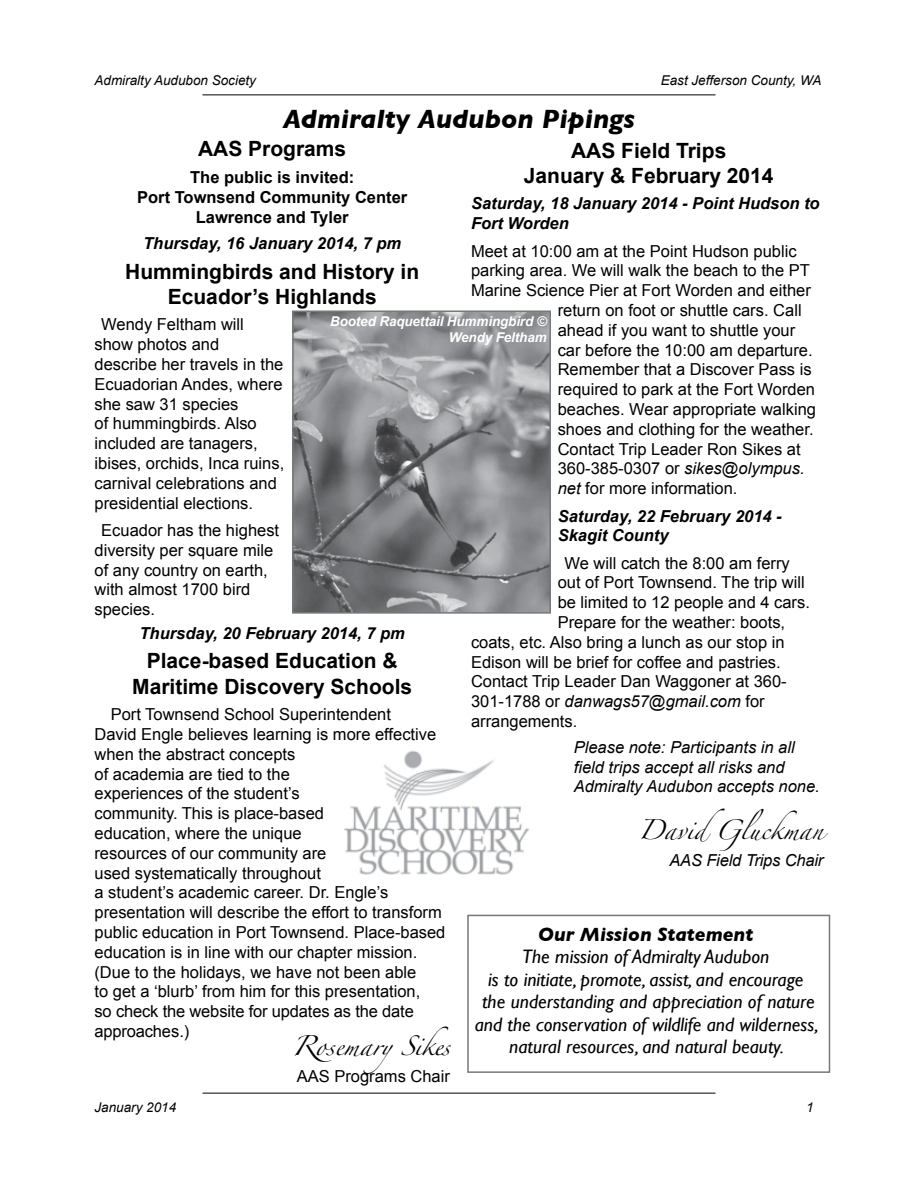
<style>
.page{position:relative;width:918px;height:1188px;background:#fff}
.page>*{position:absolute;margin:0;border:0;box-sizing:border-box;transform-origin:0 0}
.t1{font:italic 700 27px "Gill Sans";color:#000}
.t2{font:700 21px/25.2px "Arial";color:#000;text-align:center}
.t3{font:italic 19.5px/22.5px "Gill Sans";color:#000;text-align:center}
.t4{font:italic 700 19.5px "Gill Sans";color:#000}
.t5{font:18px "Zapfino";letter-spacing:-.01em;color:#000}
.t6{font:16.5px/19.8px "Arial";color:#000}
.t7{font:italic 700 16.5px/19.8px "Arial";color:#000}
.t8{font:italic 16.5px/19.5px "Arial";color:#000}
.t9{font:700 16.5px/19.8px "Arial";color:#000;text-align:center}
.t10{font:italic 13.5px "Arial";color:#000}
.t11{font:italic 700 13.5px/16.2px "Arial";letter-spacing:-.01em;color:#fff;text-align:right}
.s1{font-style:italic}
.s2{font-style:normal}
</style>
<div class="page">
<hr style="left:202px;top:94px;width:514px;height:1px;background:#000">
<hr style="left:202px;top:1093px;width:514px;height:1px;background:#000">
<img style="left:295px;top:313px;width:253px;height:298px">
<div style="left:292px;top:310px;width:259px;height:304px;border:2px solid #76787b"></div>
<img style="left:344px;top:750px;width:185px;height:125px">
<div style="left:467px;top:915px;width:363px;height:158px;border:2px solid #76787b"></div>
<p class="t10" style="left:94px;top:73px;width:163px">Admiralty Audubon Society</p>
<p class="t10" style="left:661px;top:73px;width:162px">East Jefferson County, WA</p>
<h1 class="t1" style="left:283px;top:103px;width:353px">Admiralty Audubon Pipings</h1>
<p class="t2" style="left:524px;top:138px;width:251px">AAS Field Trips<br>January &amp; February 2014</p>
<p class="t7" style="left:471px;top:194px;width:350px">Saturday, 18 January 2014 - Point Hudson to<br>Fort Worden</p>
<p class="t6" style="left:471px;top:241px;width:327px">Meet at 10:00 am at the Point Hudson public</p>
<p class="t6" style="left:471px;top:261px;width:341px">parking area. We will walk the beach to the PT</p>
<p class="t6" style="left:471px;top:281px;width:341px">Marine Science Pier at Fort Worden and either</p>
<p class="t6" style="left:558px;top:300px;width:245px">return on foot or shuttle cars. Call</p>
<p class="t6" style="left:558px;top:320px;width:239px">ahead if you want to shuttle your</p>
<p class="t6" style="left:558px;top:340px;width:256px">car before the 10:00 am departure.</p>
<p class="t6" style="left:558px;top:360px;width:255px">Remember that a Discover Pass is</p>
<p class="t6" style="left:558px;top:380px;width:259px">required to park at the Fort Worden</p>
<p class="t6" style="left:558px;top:399px;width:260px">beaches. Wear appropriate walking</p>
<p class="t6" style="left:558px;top:419px;width:257px">shoes and clothing for the weather.</p>
<p class="t6" style="left:558px;top:439px;width:245px">Contact Trip Leader Ron Sikes at</p>
<p class="t6" style="left:558px;top:459px;width:248px">360-385-0307 or <span class="s1">sikes@olympus.</span></p>
<p class="t6" style="left:558px;top:479px;width:181px"><span class="s1">net</span> for more information.</p>
<p class="t7" style="left:558px;top:506px;width:226px">Saturday, 22 February 2014 -<br>Skagit County</p>
<p class="t6" style="left:564px;top:553px;width:227px">We will catch the 8:00 am ferry</p>
<p class="t6" style="left:558px;top:573px;width:249px">out of Port Townsend. The trip will</p>
<p class="t6" style="left:558px;top:593px;width:254px">be limited to 12 people and 4 cars.</p>
<p class="t6" style="left:558px;top:612px;width:229px">Prepare for the weather: boots,</p>
<p class="t6" style="left:471px;top:632px;width:315px">coats, etc. Also bring a lunch as our stop in</p>
<p class="t6" style="left:471px;top:652px;width:311px">Edison will be brief for coffee and pastries.</p>
<p class="t6" style="left:471px;top:672px;width:317px">Contact Trip Leader Dan Waggoner at 360-</p>
<p class="t8" style="left:471px;top:692px;width:295px"><span class="s2">301-1788 or</span> danwags57@gmail.com <span class="s2">for</span></p>
<p class="t6" style="left:471px;top:711px;width:108px">arrangements.</p>
<p class="t8" style="left:574px;top:738px;width:248px">Please note: Participants in all field trips accept all risks and<br>Admiralty Audubon accepts none.</p>
<p class="t5" style="left:639px;top:823px;width:186px">DavidGluckman</p>
<p class="t8" style="left:669px;top:850px;width:156px">AAS Field Trips Chair</p>
<p class="t2" style="left:198px;top:137px;width:150px">AAS Programs</p>
<p class="t9" style="left:137px;top:167px;width:272px">The public is invited:<br>Port Townsend Community Center<br>Lawrence and Tyler</p>
<p class="t7" style="left:143px;top:234px;width:260px">Thursday, 16 January 2014, 7 pm</p>
<p class="t2" style="left:125px;top:259px;width:296px">Hummingbirds and History in<br>Ecuador’s Highlands</p>
<p class="t6" style="left:94px;top:315px;width:191px;text-indent:7px">Wendy Feltham will show photos and describe her travels in the<br>Ecuadorian Andes, where she saw 31 species<br>of hummingbirds. Also included are tanagers, ibises, orchids, Inca ruins, carnival celebrations and presidential elections.</p>
<p class="t6" style="left:94px;top:520px;width:186px;text-indent:7px">Ecuador has the highest diversity per square mile of any country on earth, with almost 1700 bird species.</p>
<p class="t11" style="left:330px;top:313px;width:218px">Booted Raquettail Hummingbird ©<br>Wendy Feltham</p>
<p class="t7" style="left:140px;top:623px;width:267px">Thursday, 20 February 2014, 7 pm</p>
<p class="t2" style="left:132px;top:649px;width:282px">Place-based Education &amp;<br>Maritime Discovery Schools</p>
<p class="t6" style="left:94px;top:705px;width:352px;text-indent:16px">Port Townsend School Superintendent<br>David Engle believes learning is more effective when the abstract concepts<br>of academia are tied to the<br>experiences of the student’s<br>community. This is place-based<br>education, where the unique<br>resources of our community are<br>used systematically throughout<br>a student’s academic career. Dr. Engle’s presentation will describe the effort to transform public education in Port Townsend. Place-based education is in line with our chapter mission. (Due to the holidays, we have not been able<br>to get a ‘blurb’ from him for this presentation,<br>so check the website for updates as the date approaches.)</p>
<p class="t4" style="left:538px;top:923px;width:217px">Our Mission Statement</p>
<p class="t3" style="left:475px;top:946px;width:346px">The mission of Admiralty Audubon<br>is to initiate, promote, assist, and encourage<br>the understanding and appreciation of nature and the conservation of wildlife and wilderness, natural resources, and natural beauty.</p>
<p class="t5" style="left:292px;top:1038px;width:160px">RosemarySikes</p>
<p class="t6" style="left:297px;top:1066px;width:155px">AAS Programs Chair</p>
<p class="t10" style="left:94px;top:1100px;width:83px">January 2014</p>
<p class="t10" style="left:806px;top:1100px;width:9px">1</p>
</div>
